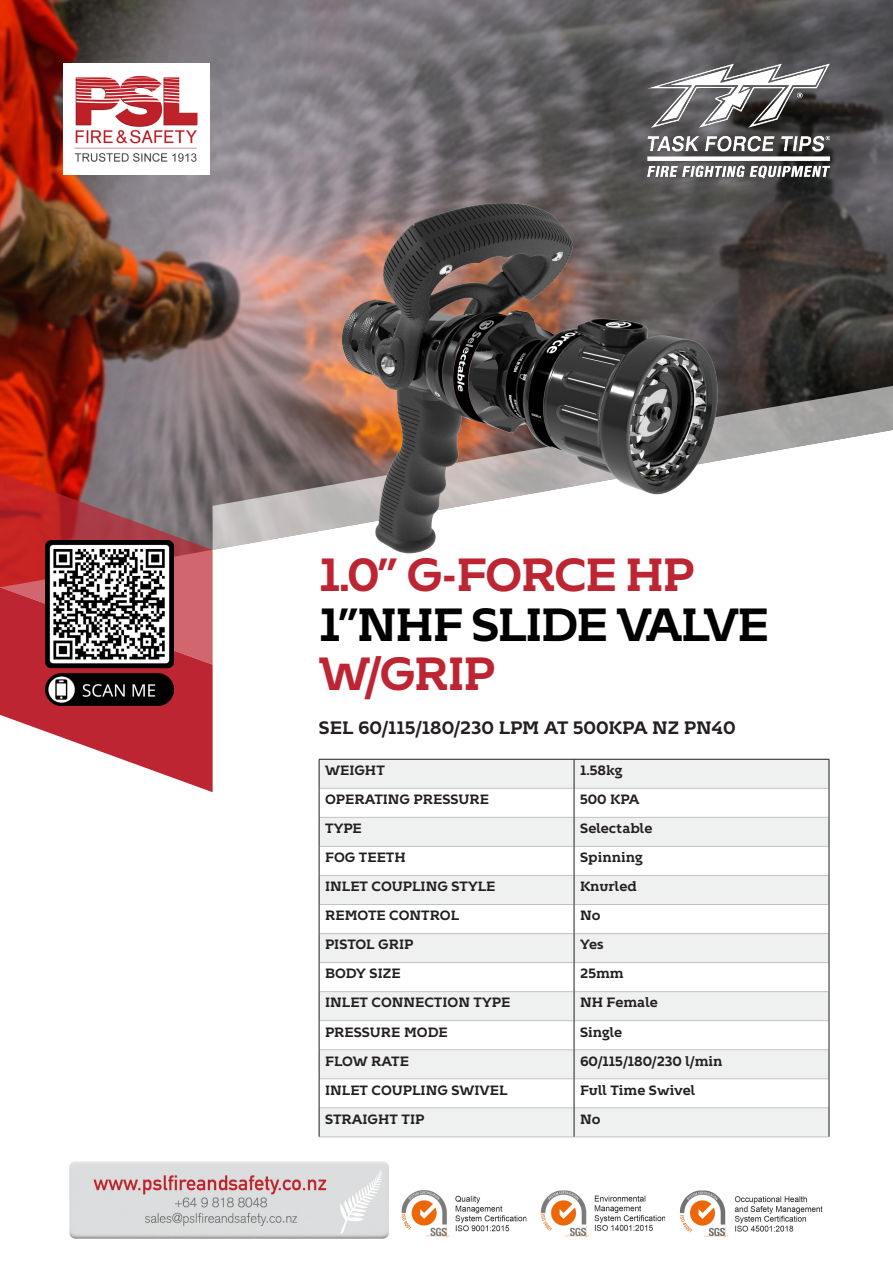
<style>
.page{position:relative;width:893px;height:1263px;background:#fff}
.page>*{position:absolute;margin:0;border:0;box-sizing:border-box;transform-origin:0 0}
.t1{font:700 46.5px/49.5px "Kontrapunkt Bob";letter-spacing:-.04em;color:#be2532}
.t2{font:700 18px "Kontrapunkt Bob";color:#231f20}
.t3{font:700 13.5px "Kontrapunkt Bob";color:#231f20}
.s1{color:#000001}
</style>
<div class="page">
<img style="left:0;top:0;width:893px;height:465px">
<svg style="left:0;top:465px;width:213px;height:327px"></svg>
<svg style="left:213px;top:382px;width:680px;height:168px"></svg>
<div style="left:320px;top:1108px;width:509px;height:28px;background:#eff0f0"></div>
<svg style="left:320px;top:963px;width:509px;height:144px"></svg>
<hr style="left:319px;top:962px;width:255px;height:1px;background:#c1c3c2">
<hr style="left:574px;top:962px;width:255px;height:1px;background:#c1c3c2">
<hr style="left:319px;top:991px;width:255px;height:1px;background:#c1c3c2">
<hr style="left:574px;top:991px;width:255px;height:1px;background:#c1c3c2">
<hr style="left:319px;top:1020px;width:255px;height:1px;background:#c1c3c2">
<hr style="left:574px;top:1020px;width:255px;height:1px;background:#c1c3c2">
<hr style="left:319px;top:1049px;width:255px;height:1px;background:#c1c3c2">
<hr style="left:574px;top:1049px;width:255px;height:1px;background:#c1c3c2">
<hr style="left:319px;top:1078px;width:255px;height:1px;background:#c1c3c2">
<hr style="left:574px;top:1078px;width:255px;height:1px;background:#c1c3c2">
<hr style="left:319px;top:1107px;width:255px;height:1px;background:#c1c3c2">
<hr style="left:574px;top:1107px;width:255px;height:1px;background:#c1c3c2">
<hr style="left:319px;top:1136px;width:255px;height:1px;background:#c1c3c2">
<hr style="left:574px;top:1136px;width:255px;height:1px;background:#c1c3c2">
<hr style="left:829px;top:962px;width:1px;height:30px;background:#231f20">
<svg style="left:829px;top:992px;width:1px;height:145px"></svg>
<svg style="left:319px;top:759px;width:511px;height:203px"></svg>
<hr style="left:319px;top:962px;width:1px;height:30px;background:#231f20">
<hr style="left:574px;top:962px;width:1px;height:30px;background:#231f20">
<svg style="left:319px;top:992px;width:1px;height:145px"></svg>
<svg style="left:574px;top:992px;width:1px;height:145px"></svg>
<img style="left:69px;top:1161px;width:754px;height:78px">
<img style="left:46px;top:540px;width:128px;height:166px">
<img style="left:648px;top:64px;width:181px;height:115px">
<img style="left:287px;top:136px;width:479px;height:418px">
<img style="left:64px;top:64px;width:145px;height:111px">
<p class="t1" style="left:319px;top:551px;width:452px">1.0” G-FORCE HP<br><span class="s1">1”NHF SLIDE VALVE<br></span>W/GRIP</p>
<p class="t2" style="left:319px;top:717px;width:418px">SEL 60/115/180/230 LPM AT 500KPA NZ PN40</p>
<p class="t3" style="left:325px;top:763px;width:61px">WEIGHT</p>
<p class="t3" style="left:580px;top:763px;width:44px">1.58kg</p>
<p class="t3" style="left:325px;top:792px;width:165px">OPERATING PRESSURE</p>
<p class="t3" style="left:580px;top:792px;width:61px">500 KPA</p>
<p class="t3" style="left:325px;top:821px;width:38px">TYPE</p>
<p class="t3" style="left:580px;top:821px;width:74px">Selectable</p>
<p class="t3" style="left:325px;top:850px;width:82px">FOG TEETH</p>
<p class="t3" style="left:580px;top:850px;width:64px">Spinning</p>
<p class="t3" style="left:325px;top:879px;width:172px">INLET COUPLING STYLE</p>
<p class="t3" style="left:580px;top:879px;width:58px">Knurled</p>
<p class="t3" style="left:325px;top:908px;width:136px">REMOTE CONTROL</p>
<p class="t3" style="left:580px;top:908px;width:22px">No</p>
<p class="t3" style="left:325px;top:937px;width:90px">PISTOL GRIP</p>
<p class="t3" style="left:580px;top:937px;width:25px">Yes</p>
<p class="t3" style="left:325px;top:966px;width:77px">BODY SIZE</p>
<p class="t3" style="left:580px;top:966px;width:45px">25mm</p>
<p class="t3" style="left:325px;top:995px;width:187px">INLET CONNECTION TYPE</p>
<p class="t3" style="left:580px;top:995px;width:79px">NH Female</p>
<p class="t3" style="left:325px;top:1024px;width:124px">PRESSURE MODE</p>
<p class="t3" style="left:580px;top:1024px;width:44px">Single</p>
<p class="t3" style="left:325px;top:1053px;width:85px">FLOW RATE</p>
<p class="t3" style="left:580px;top:1053px;width:144px">60/115/180/230 l/min</p>
<p class="t3" style="left:325px;top:1082px;width:184px">INLET COUPLING SWIVEL</p>
<p class="t3" style="left:580px;top:1082px;width:117px">Full Time Swivel</p>
<p class="t3" style="left:325px;top:1111px;width:101px">STRAIGHT TIP</p>
<p class="t3" style="left:580px;top:1111px;width:22px">No</p>
</div>
